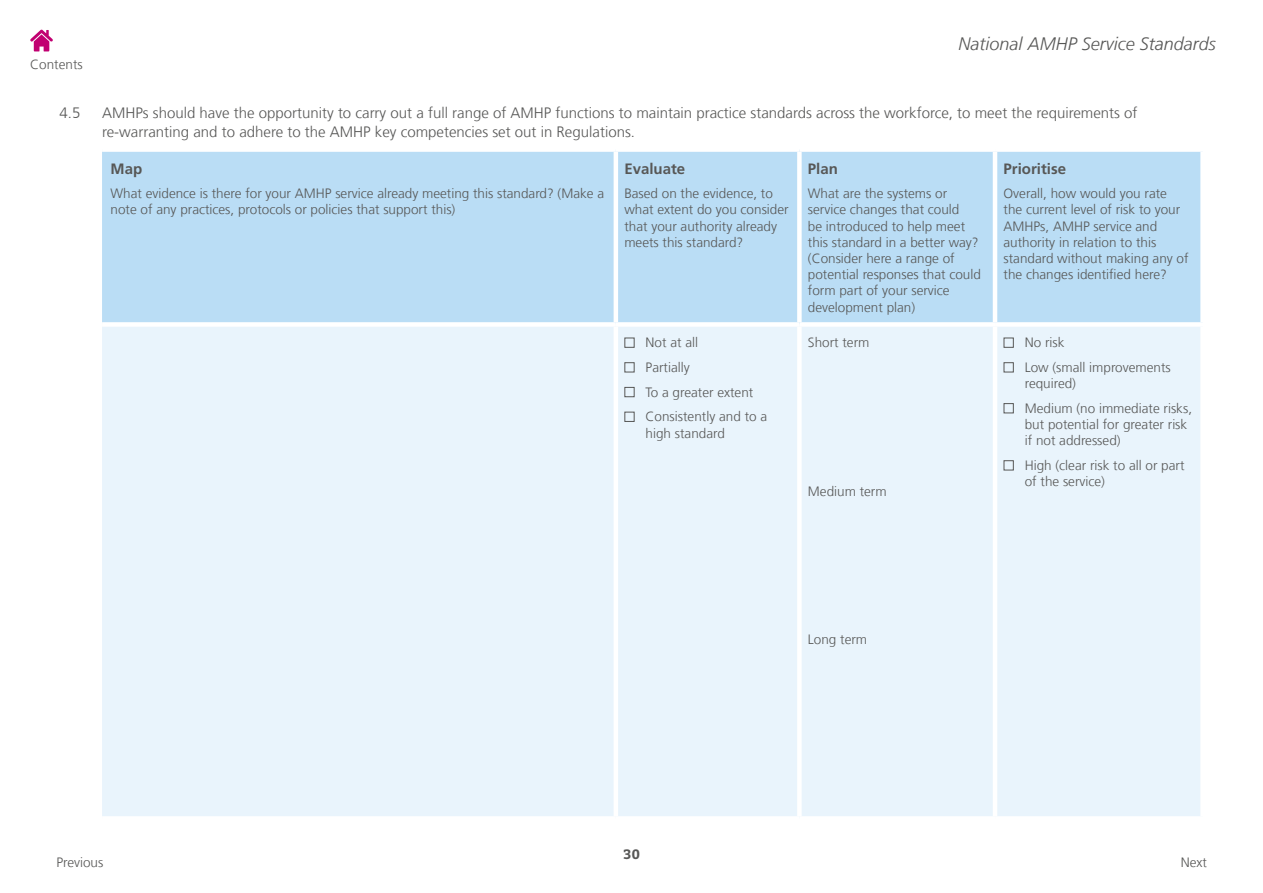
<style>
.page{position:relative;width:1263px;height:893px;background:#fff}
.page>*{position:absolute;margin:0;border:0;box-sizing:border-box;transform-origin:0 0}
.t1{font:italic 300 18px "Frutiger LT Com";color:#575756}
.t2{font:300 15px/19.5px "Frutiger LT Com";color:#575756}
.t3{font:700 15px "Frutiger LT Com";color:#575756}
.t4{font:300 13.5px/16.2px "Frutiger LT Com";color:#575756}
.t5{font:700 13.5px "Bitter";color:#575756}
.s1{font-family:"Frutiger LT Pro"}
</style>
<div class="page">
<svg style="left:30px;top:30px;width:23px;height:21px"></svg>
<div style="left:102px;top:152px;width:1098px;height:170px;background:#baddf5"></div>
<div style="left:102px;top:327px;width:1098px;height:489px;background:#e9f4fc"></div>
<hr style="left:614px;top:152px;width:4px;height:170px;background:#fff">
<div style="left:797px;top:152px;width:5px;height:170px;background:#fff"></div>
<hr style="left:993px;top:152px;width:4px;height:170px;background:#fff">
<hr style="left:614px;top:327px;width:4px;height:489px;background:#fff">
<div style="left:797px;top:327px;width:5px;height:489px;background:#fff"></div>
<hr style="left:993px;top:327px;width:4px;height:489px;background:#fff">
<h1 class="t1" style="left:959px;top:33px;width:259px">National AMHP Service <span class="s1">Stan</span>dards</h1>
<p class="t4" style="left:30px;top:56px;width:54px">Contents</p>
<p class="t2" style="left:60px;top:103px;width:22px">4.5</p>
<p class="t2" style="left:102px;top:103px;width:1037px">AMHPs should have the opportunity to carry out a full range of AMHP functions to maintain practice standards across the workforce, to meet the requirements of re-warranting and to adhere to the AMHP key competencies set out in Regulations.</p>
<p class="t3" style="left:111px;top:160px;width:33px">Map</p>
<p class="t4" style="left:111px;top:186px;width:495px">What evidence is there for your AMHP service already meeting this standard? (Make a note of any practices, protocols or policies that support this)</p>
<p class="t3" style="left:624px;top:160px;width:62px">Evaluate</p>
<p class="t4" style="left:624px;top:186px;width:166px">Based on the evidence, to what extent do you consider that your authority already meets this standard?</p>
<p class="t3" style="left:808px;top:160px;width:32px">Plan</p>
<p class="t4" style="left:808px;top:186px;width:175px">What are the systems or service changes that could<br>be introduced to help meet this standard in a better way? (Consider here a range of potential responses that could form part of your service development plan)</p>
<p class="t3" style="left:1003px;top:160px;width:64px">Prioritise</p>
<p class="t4" style="left:1003px;top:186px;width:187px">Overall, how would you rate the current level of risk to your<br>AMHPs, AMHP service and authority in relation to this standard without making any of the changes identified here?</p>
<p class="t4" style="left:624px;top:335px;width:75px">■ Not at all</p>
<p class="t4" style="left:624px;top:359px;width:67px">■ Partially</p>
<p class="t4" style="left:624px;top:384px;width:131px">■ To a greater extent</p>
<p class="t4" style="left:646px;top:409px;width:123px;text-indent:-21px">■ Consistently and to a high standard</p>
<p class="t4" style="left:808px;top:335px;width:63px">Short term</p>
<p class="t4" style="left:808px;top:483px;width:80px">Medium term</p>
<p class="t4" style="left:808px;top:631px;width:61px">Long term</p>
<p class="t4" style="left:1003px;top:335px;width:63px">■ No risk</p>
<p class="t4" style="left:1025px;top:359px;width:148px;text-indent:-21px">■ Low (small improvements required)</p>
<p class="t4" style="left:1025px;top:400px;width:169px;text-indent:-21px">■ Medium (no immediate risks, but potential for greater risk if not addressed)</p>
<p class="t4" style="left:1025px;top:457px;width:161px;text-indent:-21px">■ High (clear risk to all or part of the service)</p>
<p class="t5" style="left:624px;top:845px;width:18px">30</p>
<p class="t4" style="left:56px;top:855px;width:49px">Previous</p>
<p class="t4" style="left:1181px;top:855px;width:28px">Next</p>
</div>
